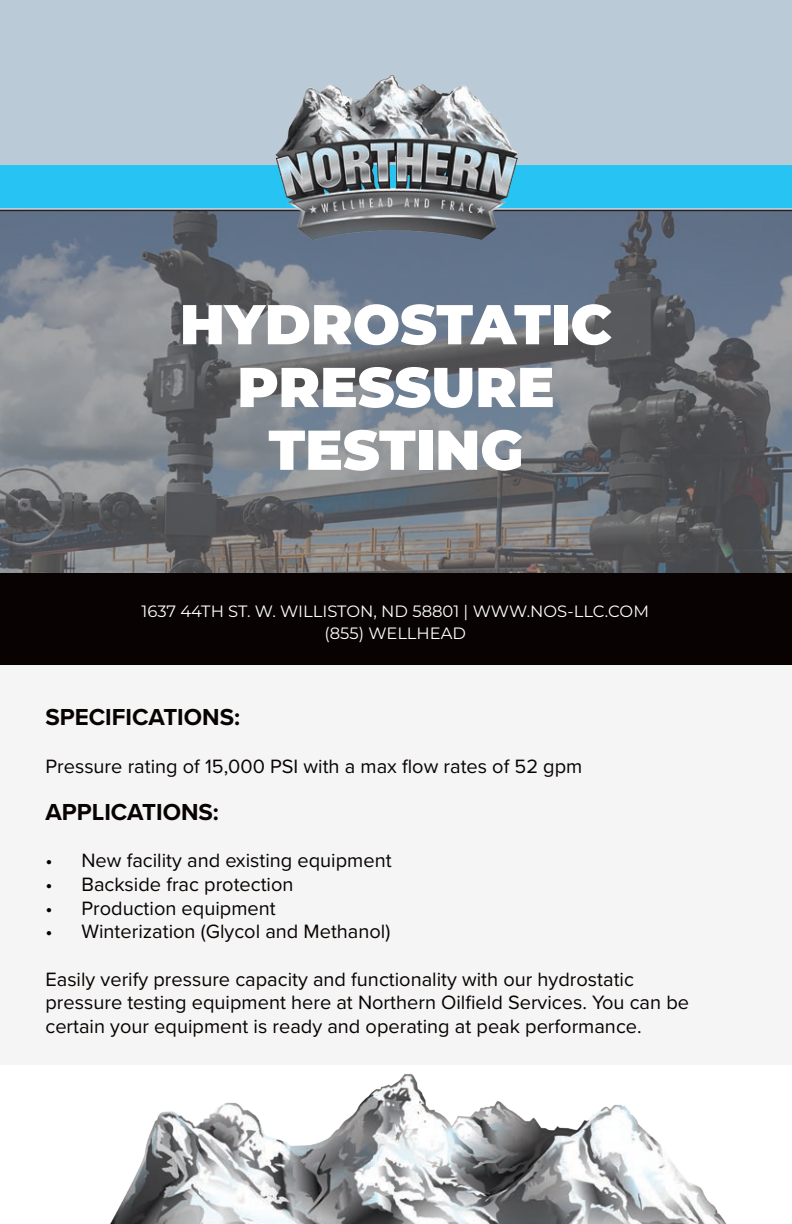
<style>
.page{position:relative;width:792px;height:1224px;background:#fff}
.page>*{position:absolute;margin:0;border:0;box-sizing:border-box;transform-origin:0 0}
.t1{font:900 56px/62.8px "Montserrat";color:#fff;text-align:center}
.t2{font:700 24px "Proxima Nova";color:#080302}
.t3{font:20px/23.6px "Proxima Nova";color:#080302}
.t4{font:16.4px/21.8px "Montserrat";color:#fff;text-align:center}
</style>
<div class="page">
<div style="left:0;top:0;width:792px;height:210px;background:#bacad6"></div>
<svg style="left:0;top:211px;width:792px;height:361px;background:#6e737b"></svg>
<div style="left:0;top:619px;width:792px;height:445px;background:#f4f5f4"></div>
<img style="left:110px;top:1074px;width:617px;height:150px">
<div style="left:0;top:574px;width:792px;height:91px;background:#080302"></div>
<hr style="left:0;top:210px;width:792px;height:1px;background:#231f20">
<div style="left:0;top:165px;width:792px;height:43px;background:#27c3f3"></div>
<img style="left:270px;top:73px;width:252px;height:169px">
<h1 class="t1" style="left:180px;top:289px;width:434px">HYDROSTATIC<br>PRESSURE<br>TESTING</h1>
<p class="t4" style="left:142px;top:599px;width:509px">1637 44TH ST. W. WILLISTON, ND 58801 | WWW.NOS-LLC.COM (855) WELLHEAD</p>
<p class="t2" style="left:45px;top:699px;width:196px">SPECIFICATIONS:</p>
<p class="t3" style="left:45px;top:753px;width:538px">Pressure rating of 15,000 PSI with a max flow rates of 52 gpm</p>
<p class="t2" style="left:45px;top:794px;width:175px">APPLICATIONS:</p>
<p class="t3" style="left:45px;top:848px;width:348px">• New facility and existing equipment</p>
<p class="t3" style="left:45px;top:872px;width:250px">• Backside frac protection</p>
<p class="t3" style="left:45px;top:895px;width:232px">• Production equipment</p>
<p class="t3" style="left:45px;top:919px;width:346px">• Winterization (Glycol and Methanol)</p>
<p class="t3" style="left:45px;top:966px;width:645px">Easily verify pressure capacity and functionality with our hydrostatic pressure testing equipment here at Northern Oilfield Services. You can be certain your equipment is ready and operating at peak performance.</p>
</div>
